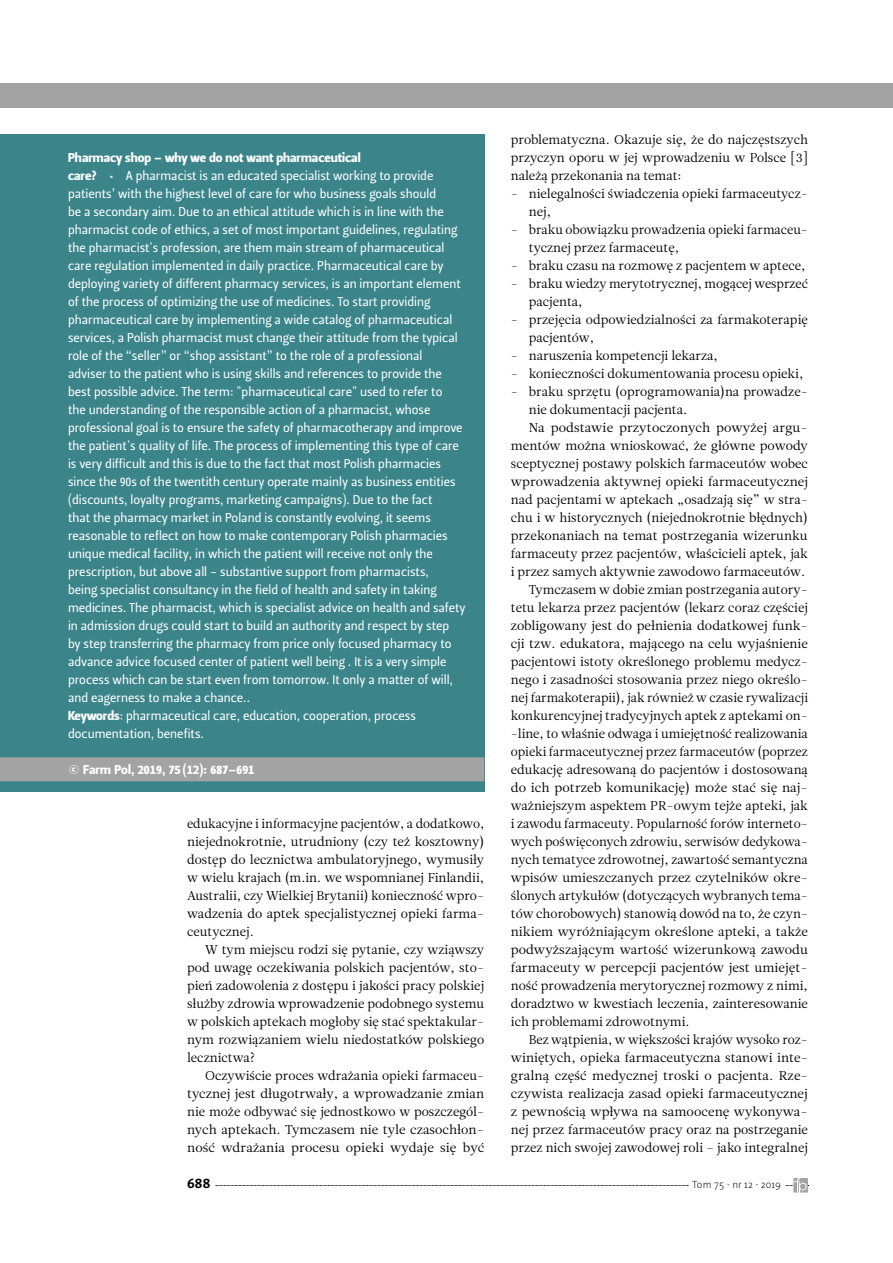
<style>
.page{position:relative;width:893px;height:1263px;background:#fff}
.page>*{position:absolute;margin:0;border:0;box-sizing:border-box;transform-origin:0 0}
.t1{font:700 13.5px "Naomi Sans EFN";color:#000}
.t2{font:12.75px/18px "Leitura News Roman 1";color:#000;text-align:justify}
.t3{font:12.75px/18px "Leitura Sans Grot 2";color:#fff}
.t4{font:12.75px "Leitura Sans Grot 4";color:#fff}
.t5{font:10.5px "Naomi Sans EFN Thin";letter-spacing:.01em;color:#000}
.s1{font-family:"Leitura Sans Grot 4"}
</style>
<div class="page">
<div style="left:0;top:83px;width:893px;height:25px;background:#a3a3a3"></div>
<svg style="left:215px;top:1178px;width:594px;height:14px"></svg>
<div style="left:0;top:135px;width:484px;height:657px;background:#3b858a"></div>
<div style="left:0;top:757px;width:484px;height:24px;background:#a3a3a3"></div>
<p class="t4" style="left:68px;top:150px;width:294px">Pharmacy shop – why we do not want pharmaceutical</p>
<p class="t3" style="left:68px;top:167px;width:399px"><span class="s1">care? ·</span> A pharmacist is an educated specialist working to provide patients’ with the highest level of care for who business goals should<br>be a secondary aim. Due to an ethical attitude which is in line with the pharmacist code of ethics, a set of most important guidelines, regulating the pharmacist's profession, are them main stream of pharmaceutical care regulation implemented in daily practice. Pharmaceutical care by deploying variety of different pharmacy services, is an important element of the process of optimizing the use of medicines. To start providing pharmaceutical care by implementing a wide catalog of pharmaceutical services, a Polish pharmacist must change their attitude from the typical role of the “seller” or “shop assistant” to the role of a professional<br>adviser to the patient who is using skills and references to provide the best possible advice. The term: "pharmaceutical care" used to refer to<br>the understanding of the responsible action of a pharmacist, whose professional goal is to ensure the safety of pharmacotherapy and improve the patient's quality of life. The process of implementing this type of care is very difficult and this is due to the fact that most Polish pharmacies since the 90s of the twentith century operate mainly as business entities (discounts, loyalty programs, marketing campaigns). Due to the fact<br>that the pharmacy market in Poland is constantly evolving, it seems reasonable to reflect on how to make contemporary Polish pharmacies unique medical facility, in which the patient will receive not only the prescription, but above all - substantive support from pharmacists,<br>being specialist consultancy in the field of health and safety in taking medicines. The pharmacist, which is specialist advice on health and safety in admission drugs could start to build an authority and respect by step<br>by step transferring the pharmacy from price only focused pharmacy to advance advice focused center of patient well being . It is a very simple process which can be start even from tomorrow. It only a matter of will, and eagerness to make a chance..<br><span class="s1">Keywords</span>: pharmaceutical care, education, cooperation, process documentation, benefits.</p>
<p class="t4" style="left:68px;top:762px;width:188px">© Farm Pol, 2019, 75 (12): 687–691</p>
<p class="t2" style="left:187px;top:815px;width:299px">edukacyjne i informacyjne pacjentów, a dodatkowo, niejednokrotnie, utrudniony (czy też kosztowny) dostęp do lecznictwa ambulatoryjnego, wymusiły w wielu krajach (m.in. we wspomnianej Finlandii, Australii, czy Wielkiej Brytanii) konieczność wpro&shy;wadzenia do aptek specjalistycznej opieki farma&shy;ceutycznej.</p>
<p class="t2" style="left:187px;top:941px;width:299px;text-indent:18px">W tym miejscu rodzi się pytanie, czy wziąwszy pod uwagę oczekiwania polskich pacjentów, sto&shy;pień zadowolenia z dostępu i jakości pracy polskiej służby zdrowia wprowadzenie podobnego systemu w polskich aptekach mogłoby się stać spektakular&shy;nym rozwiązaniem wielu niedostatków polskiego lecznictwa?</p>
<p class="t2" style="left:187px;top:1067px;width:299px;text-indent:18px">Oczywiście proces wdrażania opieki farmaceu&shy;tycznej jest długotrwały, a wprowadzanie zmian nie może odbywać się jednostkowo w poszczegól&shy;nych aptekach. Tymczasem nie tyle czasochłon&shy;ność wdrażania procesu opieki wydaje się być</p>
<p class="t2" style="left:511px;top:131px;width:299px">problematyczna. Okazuje się, że do najczęstszych przyczyn oporu w jej wprowadzeniu w Polsce [3] należą przekonania na temat:</p>
<p class="t2" style="left:529px;top:185px;width:281px;text-indent:-18px">- nielegalności świadczenia opieki farmaceutycz&shy;nej,</p>
<p class="t2" style="left:529px;top:221px;width:281px;text-indent:-18px">- braku obowiązku prowadzenia opieki farmaceu&shy;tycznej przez farmaceutę,</p>
<p class="t2" style="left:511px;top:257px;width:296px">- braku czasu na rozmowę z pacjentem w aptece,</p>
<p class="t2" style="left:529px;top:275px;width:281px;text-indent:-18px">- braku wiedzy merytotrycznej, mogącej wesprzeć pacjenta,</p>
<p class="t2" style="left:529px;top:311px;width:281px;text-indent:-18px">- przejęcia odpowiedzialności za farmakoterapię pacjentów,</p>
<p class="t2" style="left:511px;top:347px;width:209px">- naruszenia kompetencji lekarza,</p>
<p class="t2" style="left:511px;top:365px;width:294px">- konieczności dokumentowania procesu opieki,</p>
<p class="t2" style="left:511px;top:383px;width:299px">- braku sprzętu (oprogramowania)na prowadze-</p>
<p class="t2" style="left:529px;top:401px;width:160px">nie dokumentacji pacjenta.</p>
<p class="t2" style="left:529px;top:419px;width:281px">Na podstawie przytoczonych powyżej argu-</p>
<p class="t2" style="left:511px;top:437px;width:299px">mentów można wnioskować, że główne powody</p>
<p class="t2" style="left:511px;top:455px;width:299px">sceptycznej postawy polskich farmaceutów wobec</p>
<p class="t2" style="left:511px;top:473px;width:299px">wprowadzenia aktywnej opieki farmaceutycznej</p>
<p class="t2" style="left:511px;top:491px;width:299px">nad pacjentami w aptekach „osadzają się” w stra-</p>
<p class="t2" style="left:511px;top:509px;width:299px">chu i w historycznych (niejednokrotnie błędnych)</p>
<p class="t2" style="left:511px;top:527px;width:298px">przekonaniach na temat postrzegania wizerunku</p>
<p class="t2" style="left:511px;top:545px;width:299px">farmaceuty przez pacjentów, właścicieli aptek, jak</p>
<p class="t2" style="left:511px;top:563px;width:296px">i przez samych aktywnie zawodowo farmaceutów.</p>
<p class="t2" style="left:529px;top:581px;width:281px">Tymczasem w dobie zmian postrzegania autory-</p>
<p class="t2" style="left:511px;top:599px;width:299px">tetu lekarza przez pacjentów (lekarz coraz częściej</p>
<p class="t2" style="left:511px;top:617px;width:299px">zobligowany jest do pełnienia dodatkowej funk-</p>
<p class="t2" style="left:511px;top:635px;width:299px">cji tzw. edukatora, mającego na celu wyjaśnienie</p>
<p class="t2" style="left:511px;top:653px;width:299px">pacjentowi istoty określonego problemu medycz-</p>
<p class="t2" style="left:511px;top:671px;width:299px">nego i zasadności stosowania przez niego określo-</p>
<p class="t2" style="left:511px;top:689px;width:299px">nej farmakoterapii), jak również w czasie rywalizacji</p>
<p class="t2" style="left:511px;top:707px;width:299px">konkurencyjnej tradycyjnych aptek z aptekami on-</p>
<p class="t2" style="left:511px;top:725px;width:299px">-line, to właśnie odwaga i umiejętność realizowania</p>
<p class="t2" style="left:511px;top:743px;width:298px">opieki farmaceutycznej przez farmaceutów (poprzez</p>
<p class="t2" style="left:511px;top:761px;width:299px">edukację adresowaną do pacjentów i dostosowaną</p>
<p class="t2" style="left:511px;top:779px;width:299px">do ich potrzeb komunikację) może stać się naj-</p>
<p class="t2" style="left:511px;top:797px;width:299px">ważniejszym aspektem PR-owym tejże apteki, jak</p>
<p class="t2" style="left:511px;top:815px;width:299px">i zawodu farmaceuty. Popularność forów interneto-</p>
<p class="t2" style="left:511px;top:833px;width:299px">wych poświęconych zdrowiu, serwisów dedykowa-</p>
<p class="t2" style="left:511px;top:851px;width:299px">nych tematyce zdrowotnej, zawartość semantyczna</p>
<p class="t2" style="left:511px;top:869px;width:299px">wpisów umieszczanych przez czytelników okre-</p>
<p class="t2" style="left:511px;top:887px;width:299px">ślonych artykułów (dotyczących wybranych tema-</p>
<p class="t2" style="left:511px;top:905px;width:299px">tów chorobowych) stanowią dowód na to, że czyn-</p>
<p class="t2" style="left:511px;top:923px;width:299px">nikiem wyróżniającym określone apteki, a także</p>
<p class="t2" style="left:511px;top:941px;width:299px">podwyższającym wartość wizerunkową zawodu</p>
<p class="t2" style="left:511px;top:959px;width:299px">farmaceuty w percepcji pacjentów jest umiejęt-</p>
<p class="t2" style="left:511px;top:977px;width:299px">ność prowadzenia merytorycznej rozmowy z nimi,</p>
<p class="t2" style="left:511px;top:995px;width:299px">doradztwo w kwestiach leczenia, zainteresowanie</p>
<p class="t2" style="left:511px;top:1013px;width:180px">ich problemami zdrowotnymi.</p>
<p class="t2" style="left:529px;top:1031px;width:281px">Bez wątpienia, w większości krajów wysoko roz-</p>
<p class="t2" style="left:511px;top:1049px;width:299px">winiętych, opieka farmaceutyczna stanowi inte-</p>
<p class="t2" style="left:511px;top:1067px;width:299px">gralną część medycznej troski o pacjenta. Rze-</p>
<p class="t2" style="left:511px;top:1085px;width:298px">czywista realizacja zasad opieki farmaceutycznej</p>
<p class="t2" style="left:511px;top:1103px;width:299px">z pewnością wpływa na samoocenę wykonywa-</p>
<p class="t2" style="left:511px;top:1121px;width:299px">nej przez farmaceutów pracy oraz na postrzeganie</p>
<p class="t2" style="left:511px;top:1139px;width:299px">przez nich swojej zawodowej roli – jako integralnej</p>
<p class="t1" style="left:187px;top:1176px;width:25px">688</p>
<p class="t5" style="left:692px;top:1179px;width:90px">Tom 75 · nr 12 · 2019</p>
</div>
